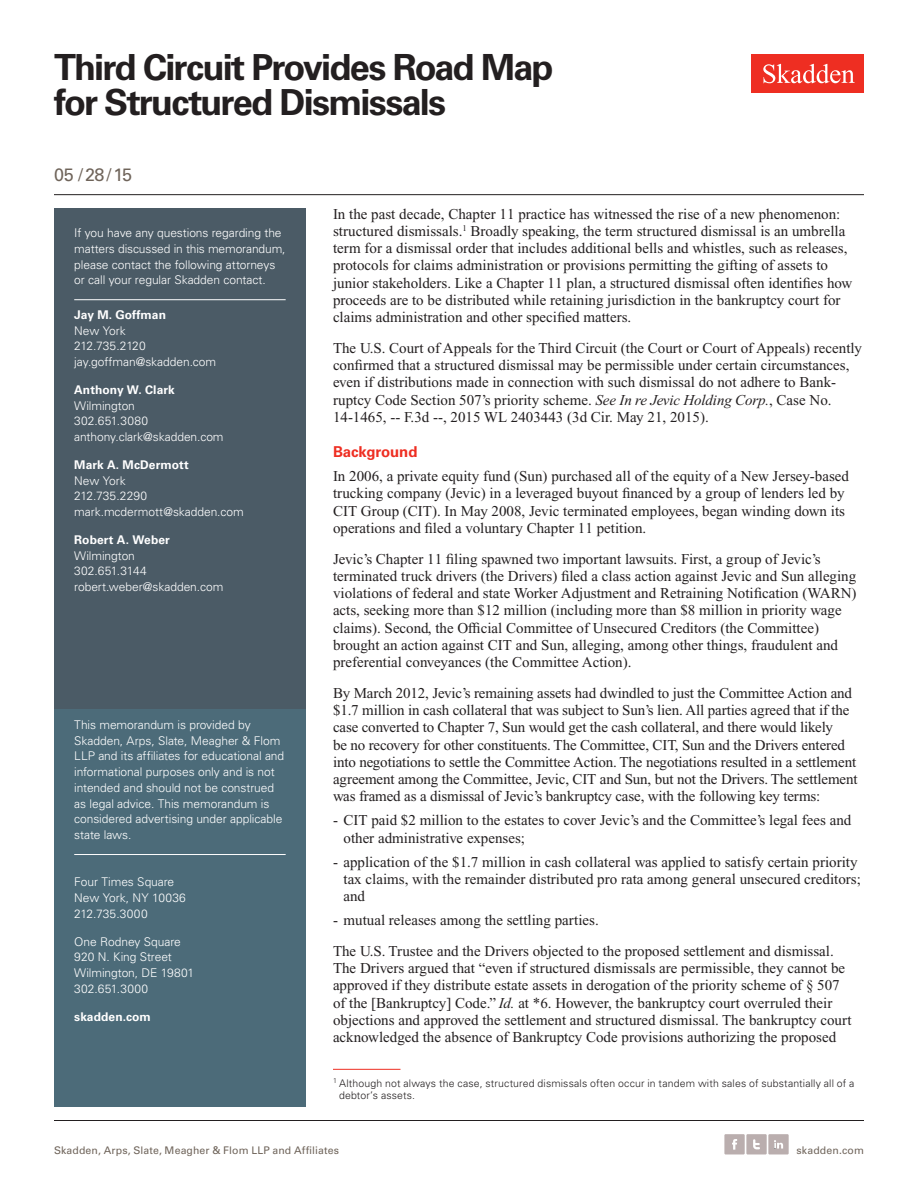
<style>
.page{position:relative;width:918px;height:1188px;background:#fff}
.page>*{position:absolute;margin:0;border:0;box-sizing:border-box;transform-origin:0 0}
.t1{font:700 36px/34.5px "Univers LT Std";letter-spacing:-.05em;color:#231f20}
.Date{font:18px "Univers LT Std";color:#6f645a}
.Main_Body{font:15px/17.2px "Times New Roman PS Std";color:#231f20}
.First_Level_Heading{font:700 15px "Univers LT Std";letter-spacing:-.01em;color:#ee2e22}
.Sidebar_body_rule_be{font:300 12px/15.8px "Univers LT Std";letter-spacing:-.005em;color:#fff}
.Sidebar_body{font:300 12px "Univers LT Std";letter-spacing:-.005em;color:#fff}
.Sidebar_body_space_a{font:300 12px/15.8px "Univers LT Std";letter-spacing:-.005em;color:#fff}
.Name{font:700 12px "Univers LT Std";letter-spacing:.005em;color:#fff}
.Sidebar_body-2{font:300 12px "Univers LT Std";letter-spacing:.015em;color:#fff}
.Sidebar_body-3{font:300 12px "Univers LT Std";letter-spacing:-.025em;color:#fff}
.Sidebar_body-4{font:300 12px "Univers LT Std";letter-spacing:.02em;color:#fff}
.Footnote{font:300 10.5px/12px "Univers LT Std";letter-spacing:.015em;color:#231f20}
.Folio{font:10.5px "Univers LT Std";letter-spacing:.01em;color:#6f645a}
.s1{font-style:italic}
</style>
<div class="page">
<div style="left:752px;top:54px;width:112px;height:39px;background:#ee2e22"></div>
<svg style="left:763px;top:64px;width:92px;height:19px"></svg>
<div style="left:768px;top:1134px;width:21px;height:20px;background:#baaeae"></div>
<svg style="left:774px;top:1140px;width:9px;height:9px"></svg>
<div style="left:724px;top:1134px;width:21px;height:20px;background:#baaeae"></div>
<svg style="left:732px;top:1139px;width:5px;height:11px"></svg>
<div style="left:746px;top:1134px;width:21px;height:20px;background:#baaeae"></div>
<svg style="left:753px;top:1139px;width:7px;height:10px"></svg>
<div style="left:54px;top:700px;width:252px;height:407px;background:#4c6b79"></div>
<hr style="left:74px;top:854px;width:212px;height:1px;background:#fff">
<div style="left:54px;top:208px;width:252px;height:500px;background:#4b5b66"></div>
<hr style="left:74px;top:299px;width:212px;height:1px;background:#fff">
<hr style="left:333px;top:1069px;width:67px;height:1px;background:#ee2e22">
<hr style="left:54px;top:1120px;width:810px;height:1px;background:#231f20">
<hr style="left:54px;top:194px;width:810px;height:1px;background:#231f20">
<p class="t1" style="left:54px;top:50px;width:501px">Third Circuit Provides Road Map for Structured Dismissals</p>
<p class="Date" style="left:54px;top:164px;width:80px">05 /28/15</p>
<p class="Sidebar_body_rule_be" style="left:74px;top:225px;width:213px">If you have any questions regarding the matters discussed in this memorandum, please contact the following attorneys or call your regular Skadden contact.</p>
<p class="Name" style="left:74px;top:308px;width:93px">Jay M. Goffman</p>
<p class="Sidebar_body" style="left:74px;top:323px;width:53px">New York</p>
<p class="Sidebar_body-3" style="left:74px;top:339px;width:73px">212.735.2120</p>
<p class="Sidebar_body" style="left:74px;top:355px;width:143px">jay.goffman@skadden.com</p>
<p class="Name" style="left:74px;top:383px;width:102px">Anthony W. Clark</p>
<p class="Sidebar_body" style="left:74px;top:398px;width:62px">Wilmington</p>
<p class="Sidebar_body-4" style="left:74px;top:414px;width:75px">302.651.3080</p>
<p class="Sidebar_body" style="left:74px;top:430px;width:151px">anthony.clark@skadden.com</p>
<p class="Name" style="left:74px;top:458px;width:116px">Mark A. McDermott</p>
<p class="Sidebar_body" style="left:74px;top:473px;width:53px">New York</p>
<p class="Sidebar_body" style="left:74px;top:489px;width:75px">212.735.2290</p>
<p class="Sidebar_body" style="left:74px;top:505px;width:171px">mark.mcdermott@skadden.com</p>
<p class="Name" style="left:74px;top:533px;width:97px">Robert A. Weber</p>
<p class="Sidebar_body" style="left:74px;top:548px;width:62px">Wilmington</p>
<p class="Sidebar_body" style="left:74px;top:564px;width:74px">302.651.3144</p>
<p class="Sidebar_body" style="left:74px;top:580px;width:151px">robert.weber@skadden.com</p>
<p class="Sidebar_body_rule_be" style="left:74px;top:717px;width:212px">This memorandum is provided by Skadden, Arps, Slate, Meagher &amp; Flom LLP and its affiliates for educational and informational purposes only and is not intended and should not be construed as legal advice. This memorandum is considered advertising under applicable state laws.</p>
<p class="Sidebar_body_space_a" style="left:74px;top:874px;width:102px">Four Times Square</p>
<p class="Sidebar_body" style="left:74px;top:891px;width:113px">New York, NY 10036</p>
<p class="Sidebar_body-2" style="left:74px;top:906px;width:75px">212.735.3000</p>
<p class="Sidebar_body_space_a" style="left:74px;top:934px;width:122px">One Rodney Square<br>920 N. King Street<br>Wilmington, DE 19801<br>302.651.3000</p>
<p class="Name" style="left:74px;top:1009px;width:78px">skadden.com</p>
<p class="Main_Body" style="left:333px;top:205px;width:521px">In the past decade, Chapter 11 practice has witnessed the rise of a new phenomenon: structured dismissals.<sup>1</sup> Broadly speaking, the term structured dismissal is an umbrella term for a dismissal order that includes additional bells and whistles, such as releases, protocols for claims administration or provisions permitting the gifting of assets to junior stakeholders. Like a Chapter 11 plan, a structured dismissal often identifies how proceeds are to be distributed while retaining jurisdiction in the bankruptcy court for claims administration and other specified matters.</p>
<p class="Main_Body" style="left:333px;top:339px;width:530px">The U.S. Court of Appeals for the Third Circuit (the Court or Court of Appeals) recently confirmed that a structured dismissal may be permissible under certain circumstances, even if distributions made in connection with such dismissal do not adhere to Bank&shy;ruptcy Code Section 507’s priority scheme. <span class="s1">See In re Jevic Holding Corp.</span>, Case No.<br>14-1465, -- F.3d --, 2015 WL 2403443 (3d Cir. May 21, 2015).</p>
<p class="First_Level_Heading" style="left:333px;top:443px;width:86px">Background</p>
<p class="Main_Body" style="left:333px;top:468px;width:518px">In 2006, a private equity fund (Sun) purchased all of the equity of a New Jersey-based trucking company (Jevic) in a leveraged buyout financed by a group of lenders led by CIT Group (CIT). In May 2008, Jevic terminated employees, began winding down its operations and filed a voluntary Chapter 11 petition.</p>
<p class="Main_Body" style="left:333px;top:550px;width:525px">Jevic’s Chapter 11 filing spawned two important lawsuits. First, a group of Jevic’s terminated truck drivers (the Drivers) filed a class action against Jevic and Sun alleging violations of federal and state Worker Adjustment and Retraining Notification (WARN) acts, seeking more than $12 million (including more than $8 million in priority wage claims). Second, the Official Committee of Unsecured Creditors (the Committee) brought an action against CIT and Sun, alleging, among other things, fraudulent and preferential conveyances (the Committee Action).</p>
<p class="Main_Body" style="left:333px;top:684px;width:526px">By March 2012, Jevic’s remaining assets had dwindled to just the Committee Action and $1.7 million in cash collateral that was subject to Sun’s lien. All parties agreed that if the case converted to Chapter 7, Sun would get the cash collateral, and there would likely<br>be no recovery for other constituents. The Committee, CIT, Sun and the Drivers entered into negotiations to settle the Committee Action. The negotiations resulted in a settlement agreement among the Committee, Jevic, CIT and Sun, but not the Drivers. The settlement was framed as a dismissal of Jevic’s bankruptcy case, with the following key terms:</p>
<p class="Main_Body" style="left:344px;top:812px;width:509px;text-indent:-10px">- CIT paid $2 million to the estates to cover Jevic’s and the Committee’s legal fees and other administrative expenses;</p>
<p class="Main_Body" style="left:344px;top:853px;width:519px;text-indent:-10px">- application of the $1.7 million in cash collateral was applied to satisfy certain priority tax claims, with the remainder distributed pro rata among general unsecured creditors; and</p>
<p class="Main_Body" style="left:333px;top:912px;width:267px">- mutual releases among the settling parties.</p>
<p class="Main_Body" style="left:333px;top:942px;width:520px">The U.S. Trustee and the Drivers objected to the proposed settlement and dismissal.<br>The Drivers argued that “even if structured dismissals are permissible, they cannot be approved if they distribute estate assets in derogation of the priority scheme of § 507 of the [Bankruptcy] Code.” <span class="s1">Id.</span> at *6. However, the bankruptcy court overruled their objections and approved the settlement and structured dismissal. The bankruptcy court acknowledged the absence of Bankruptcy Code provisions authorizing the proposed</p>
<p class="Footnote" style="left:339px;top:1078px;width:517px;text-indent:-6px"><sup>1</sup> Although not always the case, structured dismissals often occur in tandem with sales of substantially all of a debtor’s assets.</p>
<p class="Folio" style="left:54px;top:1144px;width:287px">Skadden, Arps, Slate, Meagher &amp; Flom LLP and Affiliates</p>
<p class="Folio" style="left:797px;top:1144px;width:69px">skadden.com</p>
</div>
